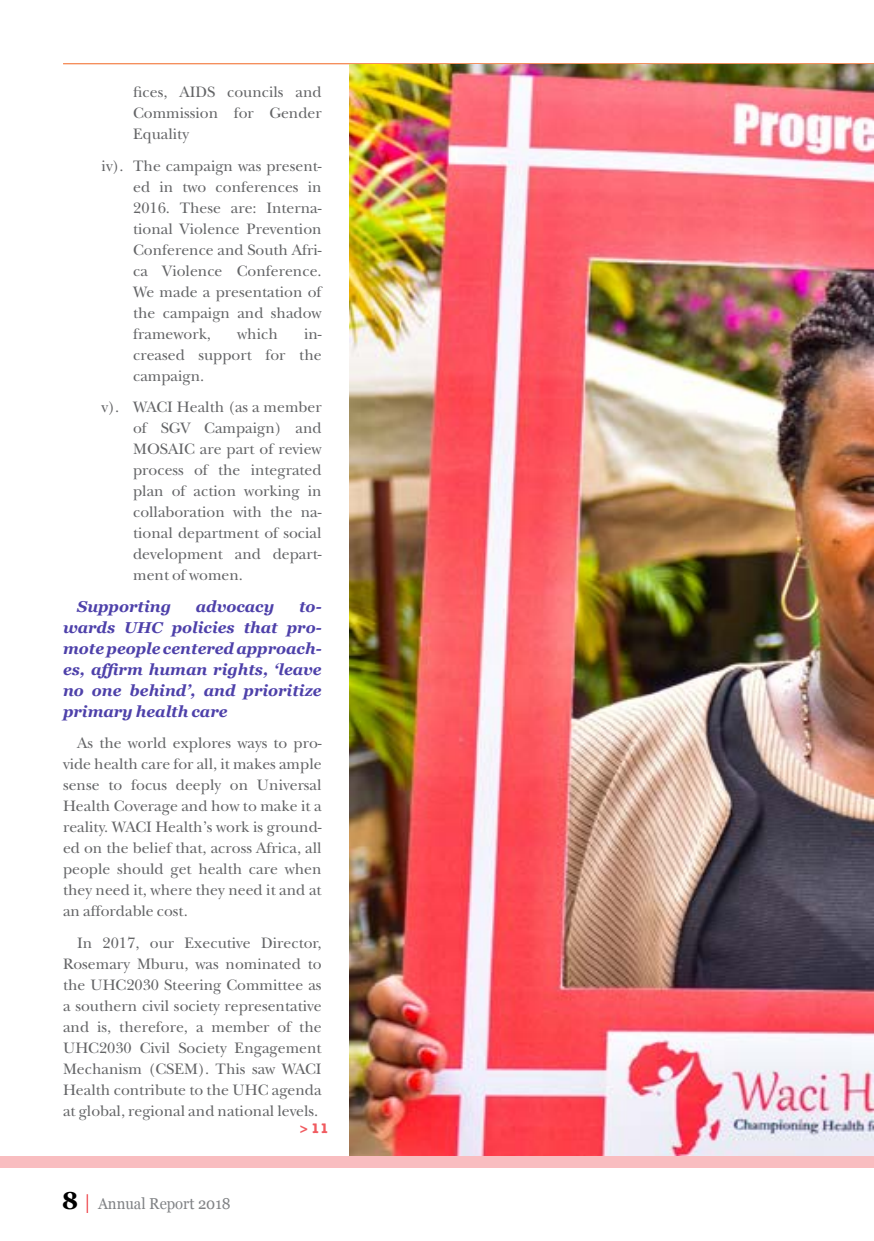
<style>
.page{position:relative;width:874px;height:1241px;background:#fff}
.page>*{position:absolute;margin:0;border:0;box-sizing:border-box;transform-origin:0 0}
.t1{font:15.75px/21px "New Baskerville Std";color:#636466;text-align:justify}
.t2{font:italic 700 15.75px/21px "Georgia";color:#4e41aa;text-align:justify}
.t3{font:15.75px "Georgia";color:#808285;scale:.94 1}
.t4{font:700 14px "American Typewriter Std";color:#f05b60;scale:.96 1}
.s1{font-weight:700;font-size:24.5px;color:#000}
.s2{font-size:19.6px;color:#eb242b}
</style>
<div class="page">
<div style="left:0;top:1155px;width:873px;height:12px;background:#f9bdc0"></div>
<hr style="left:63px;top:63px;width:810px;height:1px;background:#f26621">
<img style="left:349px;top:64px;width:524px;height:1091px">
<p class="t1" style="left:133px;top:81px;width:190px">fices, AIDS councils and Commission for Gender Equality</p>
<p class="t1" style="left:133px;top:155px;width:190px;text-indent:-32px">iv). The campaign was present&shy;ed in two conferences in 2016. These are: Interna&shy;tional Violence Prevention Conference and South Afri&shy;ca Violence Conference.<br>We made a presentation of the campaign and shadow framework,</p>
<p class="t1" style="left:237px;top:323px;width:42px">which</p>
<p class="t1" style="left:133px;top:323px;width:190px;text-indent:171px">in&shy;creased support for the campaign.</p>
<p class="t1" style="left:133px;top:396px;width:190px;text-indent:-32px">v). WACI Health (as a member of SGV Campaign) and MOSAIC are part of review process of the integrated plan of action working in collaboration with the na&shy;tional department of social development and depart&shy;ment of women.</p>
<p class="t2" style="left:77px;top:595px;width:95px">Supporting</p>
<p class="t2" style="left:196px;top:595px;width:80px">advocacy</p>
<p class="t2" style="left:63px;top:595px;width:260px;text-indent:236px">to&shy;wards UHC policies that pro&shy;mote people centered approach&shy;es, affirm human rights, ‘leave no one behind’, and prioritize primary health care</p>
<p class="t1" style="left:63px;top:732px;width:260px;text-indent:14px">As the world explores ways to pro&shy;vide health care for all, it makes ample sense to focus deeply on Universal Health Coverage and how to make it a reality. WACI Health’s work is ground&shy;ed on the belief that, across Africa, all people should get health care when they need it, where they need it and at an affordable cost.</p>
<p class="t1" style="left:63px;top:932px;width:260px;text-indent:14px">In 2017, our Executive Director, Rosemary Mburu, was nominated to the UHC2030 Steering Committee as a southern civil society representative and is, therefore, a member of the UHC2030 Civil Society Engagement Mechanism (CSEM). This saw WACI Health contribute to the UHC agenda at global, regional and national levels.</p>
<p class="t4" style="left:299px;top:1119px;width:32px">&gt; 11</p>
<p class="t3" style="left:62px;top:1193px;width:181px"><span class="s1">8</span> <span class="s2">|</span> Annual Report 2018</p>
</div>
